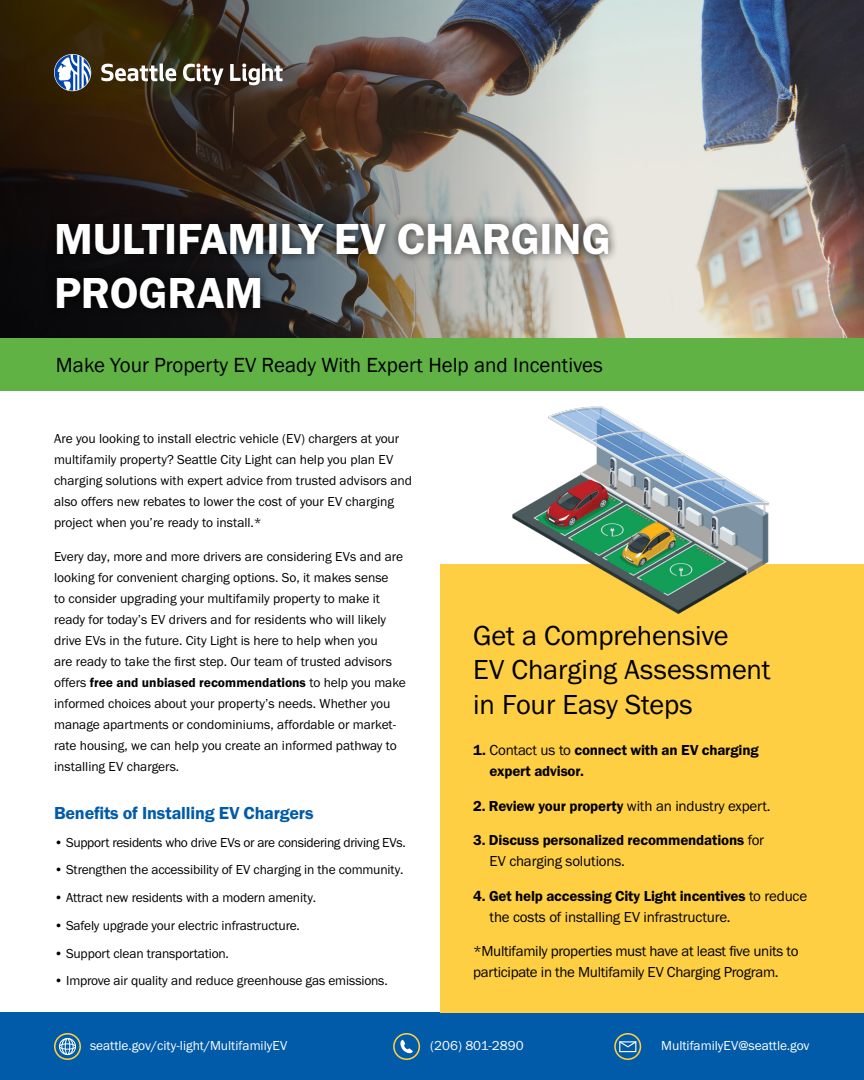
<style>
.page{position:relative;width:864px;height:1080px;background:#fff}
.page>*{position:absolute;margin:0;border:0;box-sizing:border-box;transform-origin:0 0}
.t1{font:600 45px/54px "Franklin Gothic FS";color:#fff}
.t2{font:28.5px/34.2px "Franklin Gothic FS";color:#000}
.t3{font:21px "Franklin Gothic";color:#000}
.t4{font:600 18px "Franklin Gothic FS";letter-spacing:-.01em;color:#015ba9}
.t5{font:15px/21px "Franklin Gothic FS";letter-spacing:-.02em;color:#000}
.t6{font:600 15px/21px "Franklin Gothic FS";letter-spacing:-.01em;color:#000}
.t7{font:13.5px/21px "Franklin Gothic FS";letter-spacing:-.01em;color:#000}
.t8{font:13.5px "Franklin Gothic FS";color:#fff}
.s1{font-weight:600}
.s2{font-weight:400}
</style>
<div class="page">
<div style="left:0;top:1012px;width:864px;height:68px;background:#015ba9"></div>
<svg style="left:393px;top:1033px;width:27px;height:27px"></svg>
<svg style="left:54px;top:1033px;width:27px;height:27px"></svg>
<div style="left:59px;top:1038px;width:17px;height:17px;border:1px solid #fff;border-radius:50%"></div>
<div style="left:65px;top:1038px;width:5px;height:17px;border:1px solid #fff;border-radius:50%"></div>
<div style="left:62px;top:1038px;width:11px;height:17px;border:1px solid #fff;border-radius:50%"></div>
<div style="left:59px;top:1043px;width:17px;height:7px;border:1px solid #fff;border-radius:50%"></div>
<svg style="left:614px;top:1033px;width:27px;height:27px"></svg>
<img style="left:0;top:0;width:864px;height:339px">
<div style="left:48px;top:214px;width:570px;height:104px;background:#000;opacity:.75"></div>
<svg style="left:101px;top:64px;width:75px;height:17px"></svg>
<svg style="left:183px;top:64px;width:41px;height:21px"></svg>
<svg style="left:230px;top:64px;width:53px;height:21px"></svg>
<svg style="left:54px;top:54px;width:37px;height:37px"></svg>
<div style="left:0;top:339px;width:864px;height:52px;background:#60b245"></div>
<div style="left:441px;top:564px;width:423px;height:448px;background:#ffcf43"></div>
<img style="left:512px;top:406px;width:258px;height:208px">
<h1 class="t1" style="left:54px;top:212px;width:558px">MULTIFAMILY EV CHARGING<br>PROGRAM</h1>
<h3 class="t3" style="left:56px;top:352px;width:549px">Make Your Property EV Ready With Expert Help and Incentives</h3>
<p class="t7" style="left:54px;top:428px;width:359px">Are you looking to install electric vehicle (EV) chargers at your multifamily property? Seattle City Light can help you plan EV charging solutions with expert advice from trusted advisors and also offers new rebates to lower the cost of your EV charging project when you’re ready to install.*</p>
<p class="t7" style="left:54px;top:546px;width:353px">Every day, more and more drivers are considering EVs and are looking for convenient charging options. So, it makes sense<br>to consider upgrading your multifamily property to make it ready for today’s EV drivers and for residents who will likely drive EVs in the future. City Light is here to help when you<br>are ready to take the first step. Our team of trusted advisors offers <span class="s1">free and unbiased recommendations</span> to help you make informed choices about your property’s needs. Whether you manage apartments or condominiums, affordable or market&shy;rate housing, we can help you create an informed pathway to installing EV chargers.</p>
<h3 class="t4" style="left:54px;top:803px;width:261px">Benefits of Installing EV Chargers</h3>
<p class="t7" style="left:54px;top:832px;width:353px">• Support residents who drive EVs or are considering driving EVs.</p>
<p class="t7" style="left:54px;top:859px;width:351px">• Strengthen the accessibility of EV charging in the community.</p>
<p class="t7" style="left:54px;top:887px;width:264px">• Attract new residents with a modern amenity.</p>
<p class="t7" style="left:54px;top:915px;width:247px">• Safely upgrade your electric infrastructure.</p>
<p class="t7" style="left:54px;top:943px;width:176px">• Support clean transportation.</p>
<p class="t7" style="left:54px;top:971px;width:335px">• Improve air quality and reduce greenhouse gas emissions.</p>
<h2 class="t2" style="left:473px;top:619px;width:299px">Get a Comprehensive<br>EV Charging Assessment in Four Easy Steps</h2>
<p class="t6" style="left:490px;top:740px;width:271px;text-indent:-17px">1. <span class="s2">Contact us to</span> connect with an EV charging expert advisor.</p>
<p class="t5" style="left:473px;top:795px;width:299px"><span class="s1">2. Review your property</span> with an industry expert.</p>
<p class="t6" style="left:490px;top:830px;width:276px;text-indent:-17px">3. Discuss personalized recommendations <span class="s2">for<br>EV charging solutions.</span></p>
<p class="t5" style="left:490px;top:885px;width:319px;text-indent:-17px"><span class="s1">4. Get help accessing City Light incentives</span> to reduce the costs of installing EV infrastructure.</p>
<p class="t5" style="left:473px;top:941px;width:327px">*Multifamily properties must have at least five units to participate in the Multifamily EV Charging Program.</p>
<p class="t8" style="left:90px;top:1038px;width:199px">seattle.gov/city-light/MultifamilyEV</p>
<p class="t8" style="left:430px;top:1038px;width:95px">(206) 801-2890</p>
<p class="t8" style="left:661px;top:1038px;width:150px">MultifamilyEV@seattle.gov</p>
</div>
